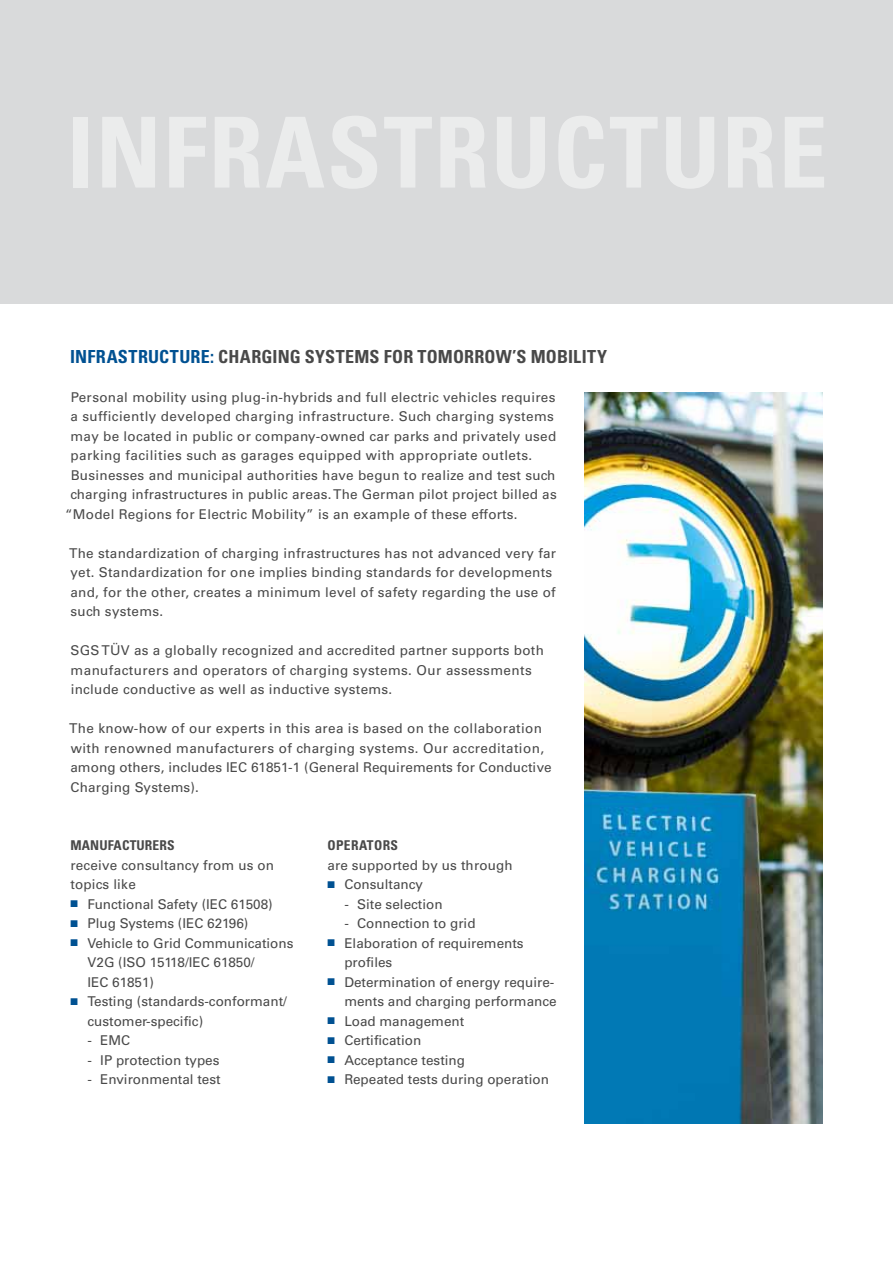
<style>
.page{position:relative;width:893px;height:1263px;background:#fff}
.page>*{position:absolute;margin:0;border:0;box-sizing:border-box;transform-origin:0 0}
.t1{font:700 condensed 18px "Univers LT Std";letter-spacing:.01em;color:#494949}
.t2{font:13.5px/19.5px "Univers LT Std";letter-spacing:.02em;color:#494949}
.t3{font:13.5px/19.5px "Univers LT Std";color:#494949}
.t4{font:700 condensed 13.5px "Univers LT Std";letter-spacing:.01em;color:#494949}
.s1{color:#005192}
</style>
<div class="page">
<div style="left:0;top:0;width:893px;height:304px;background:#d9dadb"></div>
<img style="left:585px;top:392px;width:238px;height:731px">
<h1 class="t1" style="left:70px;top:345px;width:538px"><span class="s1">INFRASTRUCTURE:</span> CHARGING SYSTEMS FOR TOMORROW’S MOBILITY</h1>
<p class="t2" style="left:71px;top:387px;width:486px">Personal mobility using plug-in-hybrids and full electric vehicles requires</p>
<p class="t2" style="left:70px;top:407px;width:485px">a sufficiently developed charging infrastructure. Such charging systems</p>
<p class="t2" style="left:71px;top:426px;width:487px">may be located in public or company-owned car parks and privately used</p>
<p class="t2" style="left:71px;top:446px;width:463px">parking facilities such as garages equipped with appropriate outlets.</p>
<p class="t2" style="left:71px;top:465px;width:486px">Businesses and municipal authorities have begun to realize and test such</p>
<p class="t2" style="left:71px;top:485px;width:488px">charging infrastructures in public areas. The German pilot project billed as</p>
<p class="t2" style="left:65px;top:504px;width:454px">“Model Regions for Electric Mobility” is an example of these efforts.</p>
<p class="t2" style="left:69px;top:543px;width:488px">The standardization of charging infrastructures has not advanced very far yet. Standardization for one implies binding standards for developments and, for the other, creates a minimum level of safety regarding the use of such systems.</p>
<p class="t2" style="left:71px;top:641px;width:475px">SGS TÜV as a globally recognized and accredited partner supports both manufacturers and operators of charging systems. Our assessments include conductive as well as inductive systems.</p>
<p class="t2" style="left:69px;top:719px;width:484px">The know-how of our experts in this area is based on the collaboration with renowned manufacturers of charging systems. Our accreditation, among others, includes IEC 61851-1 (General Requirements for Conductive Charging Systems).</p>
<p class="t4" style="left:70px;top:837px;width:106px">MANUFACTURERS</p>
<p class="t2" style="left:70px;top:855px;width:205px">receive consultancy from us on topics like</p>
<p class="t3" style="left:70px;top:894px;width:204px"><span class="s1">■</span> Functional Safety (IEC 61508)</p>
<p class="t3" style="left:70px;top:914px;width:179px"><span class="s1">■</span> Plug Systems (IEC 62196)</p>
<p class="t3" style="left:87px;top:933px;width:208px;text-indent:-17px"><span class="s1">■</span> Vehicle to Grid Communications<br>V2G (ISO 15118/IEC 61850/<br>IEC 61851)</p>
<p class="t3" style="left:87px;top:992px;width:201px;text-indent:-17px"><span class="s1">■</span> Testing (standards-conformant/ customer-specific)</p>
<p class="t2" style="left:87px;top:1031px;width:44px">- EMC</p>
<p class="t3" style="left:87px;top:1050px;width:134px">- IP protection types</p>
<p class="t3" style="left:87px;top:1070px;width:135px">- Environmental test</p>
<p class="t4" style="left:327px;top:837px;width:72px">OPERATORS</p>
<p class="t2" style="left:327px;top:855px;width:187px">are supported by us through</p>
<p class="t3" style="left:327px;top:875px;width:97px"><span class="s1">■</span> Consultancy</p>
<p class="t3" style="left:344px;top:894px;width:100px">- Site selection</p>
<p class="t3" style="left:344px;top:914px;width:133px">- Connection to grid</p>
<p class="t3" style="left:344px;top:933px;width:181px;text-indent:-17px"><span class="s1">■</span> Elaboration of requirements profiles</p>
<p class="t3" style="left:327px;top:972px;width:231px;text-align:right"><span class="s1">■</span> Determination of energy require&shy;ments and charging performance</p>
<p class="t3" style="left:327px;top:1011px;width:138px"><span class="s1">■</span> Load management</p>
<p class="t3" style="left:327px;top:1031px;width:95px"><span class="s1">■</span> Certification</p>
<p class="t3" style="left:327px;top:1050px;width:139px"><span class="s1">■</span> Acceptance testing</p>
<p class="t3" style="left:327px;top:1070px;width:223px"><span class="s1">■</span> Repeated tests during operation</p>
</div>
